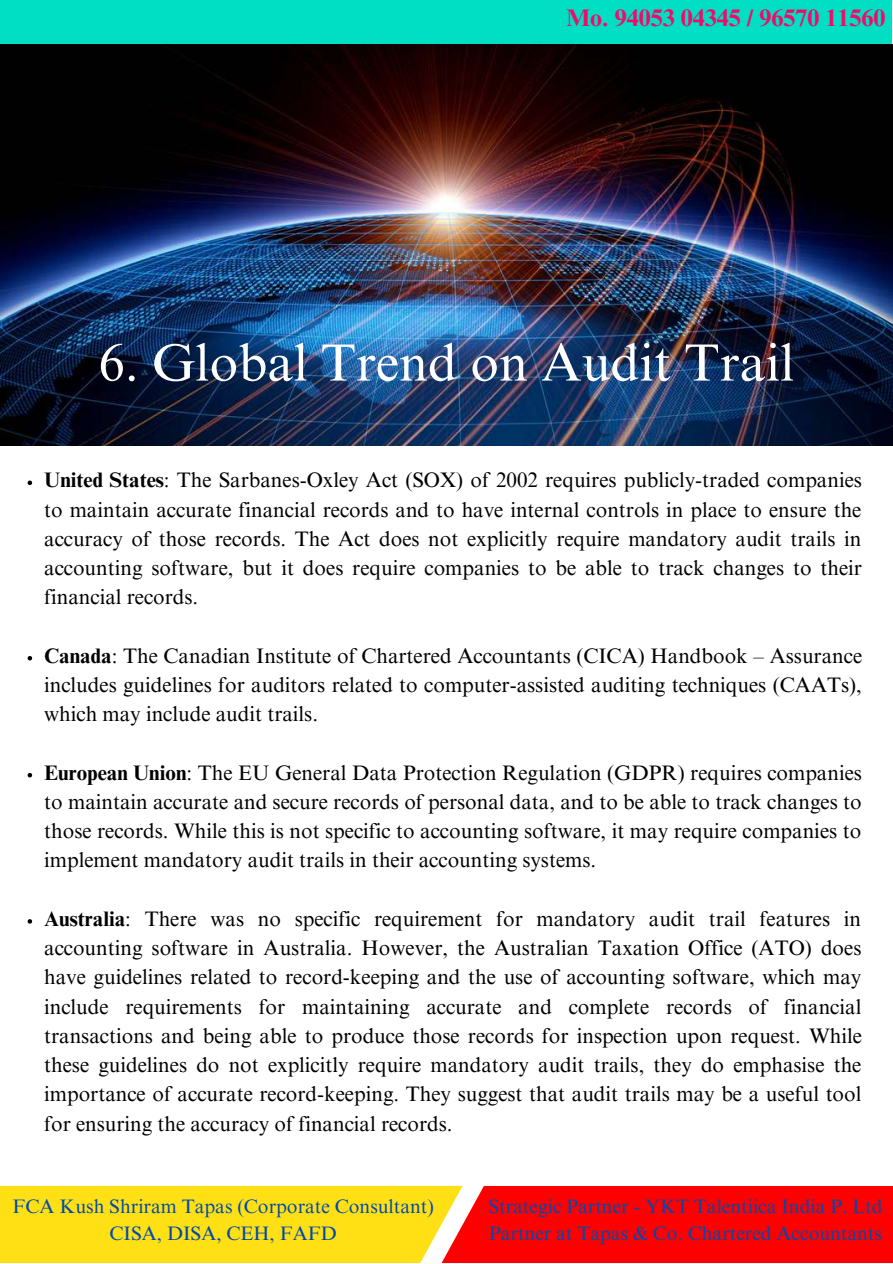
<style>
.page{position:relative;width:893px;height:1264px;background:#fff}
.page>*{position:absolute;margin:0;border:0;box-sizing:border-box;transform-origin:0 0}
.t1{font:52.5px "Times NRMT Pro";color:#fff}
.t2{font:700 24px "Times NRMT Pro";color:#f10a69}
.t3{font:21px/29.2px "Times NRMT Pro";color:#000;text-align:justify}
.t4{font:19.5px/27px "Times NRMT Pro";color:#004aad;text-align:center}
.s1{font-weight:700}
</style>
<div class="page">
<div style="left:428px;top:1185px;width:464px;height:77px;background:#f00"></div>
<div style="left:0;top:1185px;width:462px;height:77px;background:#ffe014"></div>
<div style="left:0;top:0;width:891px;height:44px;background:#00dfc4"></div>
<img style="left:0;top:44px;width:892px;height:402px">
<svg style="left:28px;top:480px;width:4px;height:5px"></svg>
<svg style="left:28px;top:656px;width:4px;height:4px"></svg>
<svg style="left:28px;top:773px;width:4px;height:4px"></svg>
<svg style="left:28px;top:919px;width:4px;height:4px"></svg>
<p class="t2" style="left:566px;top:9px;width:320px">Mo. 94053 04345 / 96570 11560</p>
<h1 class="t1" style="left:98px;top:343px;width:697px">6. Global Trend on Audit Trail</h1>
<p class="t3" style="left:44px;top:468px;width:819px"><span class="s1">United States</span>: The Sarbanes-Oxley Act (SOX) of 2002 requires publicly-traded companies to maintain accurate financial records and to have internal controls in place to ensure the accuracy of those records. The Act does not explicitly require mandatory audit trails in accounting software, but it does require companies to be able to track changes to their financial records.</p>
<p class="t3" style="left:44px;top:643px;width:819px"><span class="s1">Canada</span>: The Canadian Institute of Chartered Accountants (CICA) Handbook – Assurance includes guidelines for auditors related to computer-assisted auditing techniques (CAATs), which may include audit trails.</p>
<p class="t3" style="left:44px;top:760px;width:819px"><span class="s1">European Union</span>: The EU General Data Protection Regulation (GDPR) requires companies to maintain accurate and secure records of personal data, and to be able to track changes to those records. While this is not specific to accounting software, it may require companies to implement mandatory audit trails in their accounting systems.</p>
<p class="t3" style="left:44px;top:906px;width:819px"><span class="s1">Australia</span>: There was no specific requirement for mandatory audit trail features in accounting software in Australia. However, the Australian Taxation Office (ATO) does have guidelines related to record-keeping and the use of accounting software, which may include requirements for maintaining accurate and complete records of financial transactions and being able to produce those records for inspection upon request. While these guidelines do not explicitly require mandatory audit trails, they do emphasise the importance of accurate record-keeping. They suggest that audit trails may be a useful tool for ensuring the accuracy of financial records.</p>
<p class="t4" style="left:12px;top:1195px;width:423px">FCA Kush Shriram Tapas (Corporate Consultant)<br>CISA, DISA, CEH, FAFD</p>
<p class="t4" style="left:488px;top:1195px;width:395px;text-align:left">Strategic Partner - YKT Talentiica India P. Ltd<br>Partner at Tapas &amp; Co. Chartered Accountants</p>
</div>
